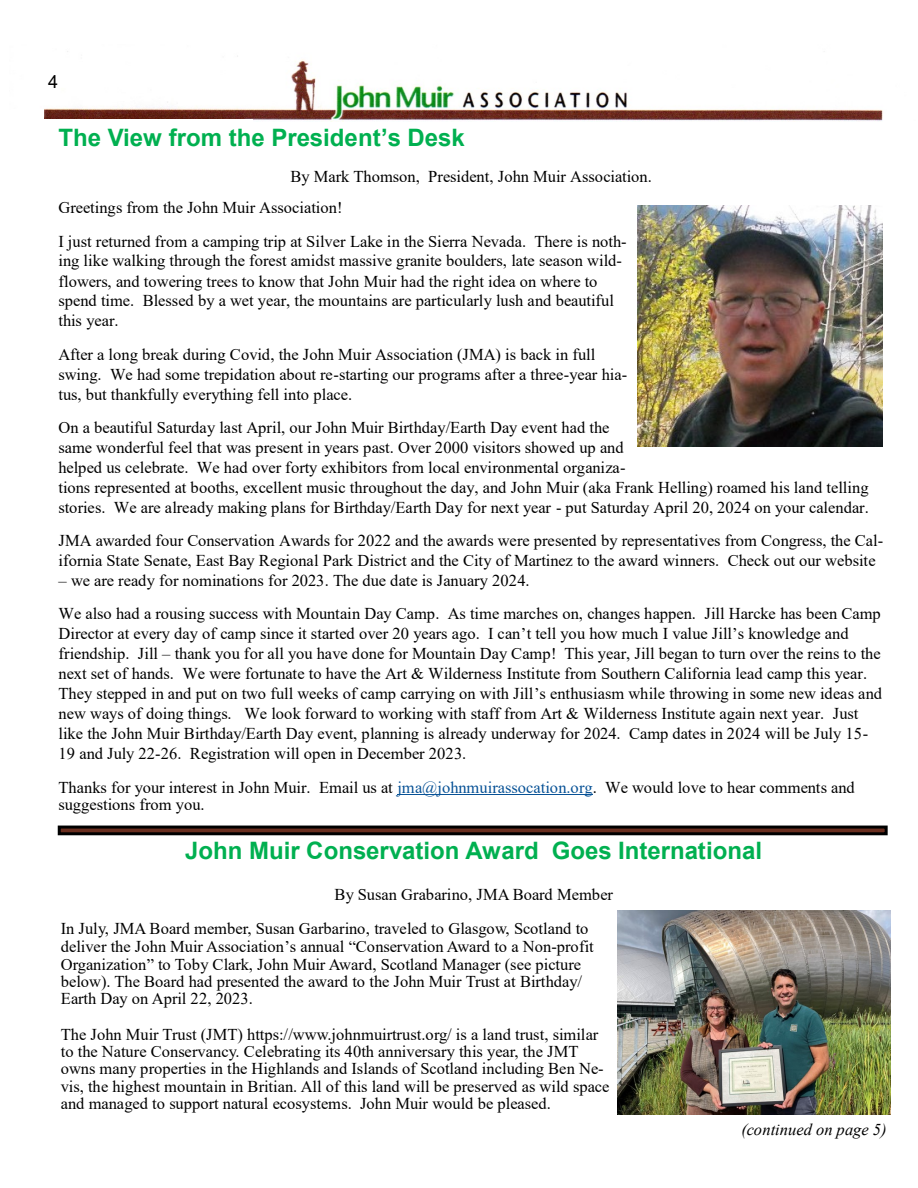
<style>
.page{position:relative;width:918px;height:1188px;background:#fff}
.page>*{position:absolute;margin:0;border:0;box-sizing:border-box;transform-origin:0 0}
.t1{font:700 24px "Arial";color:#00b050}
.t2{font:18px "Arial";color:#000}
.t3{font:16.5px/20px "Times New Roman";letter-spacing:-.005em;color:#000}
.t4{font:italic 16.5px "Times New Roman";letter-spacing:.01em;color:#000}
.s1{color:#085296}
</style>
<div class="page">
<img style="left:44px;top:51px;width:839px;height:71px">
<div style="left:26px;top:119px;width:227px;height:6px;background:#fff"></div>
<hr style="left:397px;top:794px;width:195px;height:1px;background:#085296">
<img style="left:638px;top:206px;width:244px;height:240px">
<img style="left:617px;top:910px;width:273px;height:205px">
<div style="left:59px;top:827px;width:827px;height:7px;background:#6a2e1f"></div>
<div style="left:58px;top:826px;width:830px;height:9px;border:3px solid #000"></div>
<div style="left:843px;top:32px;width:65px;height:30px;background:#fff"></div>
<p class="t2" style="left:48px;top:69px;width:12px">4</p>
<p class="t1" style="left:58px;top:121px;width:408px">The View from the President’s Desk</p>
<p class="t3" style="left:59px;top:161px;width:595px;line-height:30.9px;text-indent:232px">By Mark Thomson, President, John Muir Association.<br>Greetings from the John Muir Association!</p>
<p class="t3" style="left:59px;top:231px;width:570px">I just returned from a camping trip at Silver Lake in the Sierra Nevada. There is noth&shy;ing like walking through the forest amidst massive granite boulders, late season wild&shy;flowers, and towering trees to know that John Muir had the right idea on where to spend time. Blessed by a wet year, the mountains are particularly lush and beautiful this year.</p>
<p class="t3" style="left:59px;top:344px;width:570px">After a long break during Covid, the John Muir Association (JMA) is back in full swing. We had some trepidation about re-starting our programs after a three-year hia&shy;tus, but thankfully everything fell into place.</p>
<p class="t3" style="left:58px;top:417px;width:812px">On a beautiful Saturday last April, our John Muir Birthday/Earth Day event had the<br>same wonderful feel that was present in years past. Over 2000 visitors showed up and<br>helped us celebrate. We had over forty exhibitors from local environmental organiza-<br>tions represented at booths, excellent music throughout the day, and John Muir (aka Frank Helling) roamed his land telling stories. We are already making plans for Birthday/Earth Day for next year - put Saturday April 20, 2024 on your calendar.</p>
<p class="t3" style="left:58px;top:530px;width:826px">JMA awarded four Conservation Awards for 2022 and the awards were presented by representatives from Congress, the Cal&shy;ifornia State Senate, East Bay Regional Park District and the City of Martinez to the award winners. Check out our website</p>
<p class="t3" style="left:59px;top:563px;width:824px;line-height:33.3px">– we are ready for nominations for 2023. The due date is January 2024.<br>We also had a rousing success with Mountain Day Camp. As time marches on, changes happen. Jill Harcke has been Camp</p>
<p class="t3" style="left:59px;top:623px;width:825px">Director at every day of camp since it started over 20 years ago. I can’t tell you how much I value Jill’s knowledge and friendship. Jill – thank you for all you have done for Mountain Day Camp! This year, Jill began to turn over the reins to the next set of hands. We were fortunate to have the Art &amp; Wilderness Institute from Southern California lead camp this year.<br>They stepped in and put on two full weeks of camp carrying on with Jill’s enthusiasm while throwing in some new ideas and new ways of doing things. We look forward to working with staff from Art &amp; Wilderness Institute again next year. Just like the John Muir Birthday/Earth Day event, planning is already underway for 2024. Camp dates in 2024 will be July 15- 19 and July 22-26. Registration will open in December 2023.</p>
<p class="t3" style="left:58px;top:778px;width:798px;line-height:17.4px">Thanks for your interest in John Muir. Email us at <span class="s1">jma@johnmuirassocation.org</span>. We would love to hear comments and suggestions from you.</p>
<p class="t1" style="left:185px;top:834px;width:579px">John Muir Conservation Award Goes International</p>
<p class="t3" style="left:61px;top:876px;width:554px;line-height:34.8px;text-indent:274px">By Susan Grabarino, JMA Board Member<br>In July, JMA Board member, Susan Garbarino, traveled to Glasgow, Scotland to</p>
<p class="t3" style="left:61px;top:937px;width:534px;line-height:17.5px">deliver the John Muir Association’s annual “Conservation Award to a Non-profit Organization” to Toby Clark, John Muir Award, Scotland Manager (see picture below). The Board had presented the award to the John Muir Trust at Birthday/ Earth Day on April 22, 2023.</p>
<p class="t3" style="left:61px;top:1025px;width:550px;line-height:17.5px">The John Muir Trust (JMT) https://www.johnmuirtrust.org/ is a land trust, similar to the Nature Conservancy. Celebrating its 40th anniversary this year, the JMT owns many properties in the Highlands and Islands of Scotland including Ben Ne&shy;vis, the highest mountain in Britian. All of this land will be preserved as wild space and managed to support natural ecosystems. John Muir would be pleased.</p>
<p class="t4" style="left:741px;top:1118px;width:147px">(continued on page 5)</p>
</div>
